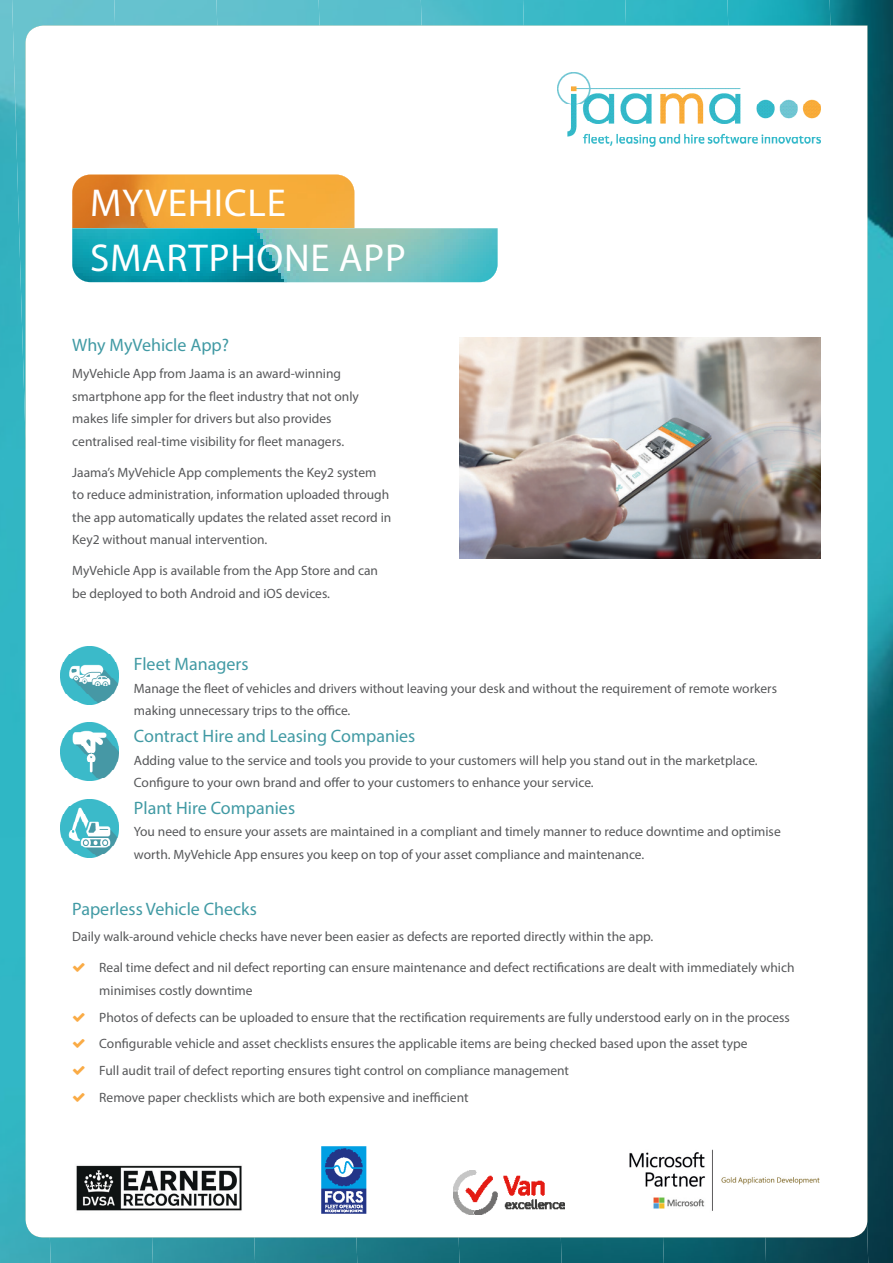
<style>
.page{position:relative;width:893px;height:1263px;background:#fff}
.page>*{position:absolute;margin:0;border:0;box-sizing:border-box;transform-origin:0 0}
.t1{font:39px "Myriad Pro";letter-spacing:.02em;color:#fff}
.Tick_bullet{font:18px "Myriad Pro";color:#419aa4}
.Sub_Header{font:18px "Myriad Pro";color:#419aa4}
.Tick_bullet_copy{font:18px "Myriad Pro";color:#419aa4}
.Paragraph{font:13.5px/22.5px "Myriad Pro";color:#57585a}
.Tick_bullet-2{font:13.5px/22.5px "Myriad Pro";color:#57585a}
.Tick_bullet_copy-2{font:13.5px/22.5px "Myriad Pro";color:#57585a}
.Paragraph_bold{font:13.5px/22.5px "Myriad Pro";color:#57585a}
</style>
<div class="page">
<img style="left:0;top:0;width:12px;height:1263px">
<img style="left:12px;top:0;width:102px;height:1263px">
<img style="left:114px;top:0;width:102px;height:1263px">
<img style="left:216px;top:0;width:102px;height:1263px">
<img style="left:318px;top:0;width:102px;height:1263px">
<img style="left:420px;top:0;width:103px;height:1263px">
<img style="left:523px;top:0;width:102px;height:1263px">
<img style="left:625px;top:0;width:102px;height:1263px">
<img style="left:727px;top:0;width:102px;height:1263px">
<img style="left:829px;top:0;width:64px;height:1263px">
<img style="left:72px;top:1161px;width:173px;height:53px">
<img style="left:630px;top:1147px;width:191px;height:67px">
<svg style="left:72px;top:175px;width:425px;height:53px"></svg>
<img style="left:72px;top:228px;width:425px;height:54px">
<img style="left:459px;top:338px;width:362px;height:220px">
<img style="left:61px;top:646px;width:58px;height:59px">
<img style="left:61px;top:723px;width:58px;height:58px">
<img style="left:61px;top:799px;width:58px;height:58px">
<svg style="left:73px;top:963px;width:12px;height:9px"></svg>
<svg style="left:73px;top:1012px;width:12px;height:9px"></svg>
<svg style="left:73px;top:1039px;width:12px;height:9px"></svg>
<svg style="left:73px;top:1066px;width:12px;height:9px"></svg>
<svg style="left:73px;top:1093px;width:12px;height:9px"></svg>
<p class="t1" style="left:90px;top:179px;width:197px">MYVEHICLE</p>
<p class="t1" style="left:90px;top:234px;width:317px">SMARTPHONE APP</p>
<p class="Sub_Header" style="left:72px;top:334px;width:158px">Why MyVehicle App?</p>
<p class="Paragraph" style="left:72px;top:362px;width:288px">MyVehicle App from Jaama is an award-winning smartphone app for the fleet industry that not only makes life simpler for drivers but also provides centralised real-time visibility for fleet managers.</p>
<p class="Paragraph" style="left:72px;top:461px;width:321px">Jaama’s MyVehicle App complements the Key2 system to reduce administration, information uploaded through the app automatically updates the related asset record in Key2 without manual intervention.</p>
<p class="Paragraph_bold" style="left:72px;top:559px;width:307px">MyVehicle App is available from the App Store and can be deployed to both Android and iOS devices.</p>
<p class="Tick_bullet_copy" style="left:134px;top:653px;width:116px">Fleet Managers</p>
<p class="Tick_bullet_copy-2" style="left:134px;top:677px;width:645px">Manage the fleet of vehicles and drivers without leaving your desk and without the requirement of remote workers making unnecessary trips to the office.</p>
<p class="Tick_bullet" style="left:134px;top:725px;width:283px">Contract Hire and Leasing Companies</p>
<p class="Tick_bullet-2" style="left:134px;top:749px;width:625px">Adding value to the service and tools you provide to your customers will help you stand out in the marketplace.<br>Configure to your own brand and offer to your customers to enhance your service.</p>
<p class="Tick_bullet" style="left:134px;top:797px;width:163px">Plant Hire Companies</p>
<p class="Tick_bullet-2" style="left:134px;top:820px;width:648px">You need to ensure your assets are maintained in a compliant and timely manner to reduce downtime and optimise worth. MyVehicle App ensures you keep on top of your asset compliance and maintenance.</p>
<p class="Sub_Header" style="left:72px;top:897px;width:186px">Paperless Vehicle Checks</p>
<p class="Paragraph" style="left:72px;top:925px;width:582px">Daily walk-around vehicle checks have never been easier as defects are reported directly within the app.</p>
<p class="Paragraph" style="left:99px;top:956px;width:697px">Real time defect and nil defect reporting can ensure maintenance and defect rectifications are dealt with immediately which minimises costly downtime</p>
<p class="Paragraph" style="left:99px;top:1006px;width:692px">Photos of defects can be uploaded to ensure that the rectification requirements are fully understood early on in the process</p>
<p class="Paragraph" style="left:99px;top:1032px;width:650px">Configurable vehicle and asset checklists ensures the applicable items are being checked based upon the asset type</p>
<p class="Paragraph" style="left:99px;top:1059px;width:471px">Full audit trail of defect reporting ensures tight control on compliance management</p>
<p class="Paragraph" style="left:99px;top:1086px;width:371px">Remove paper checklists which are both expensive and inefficient</p>
</div>
